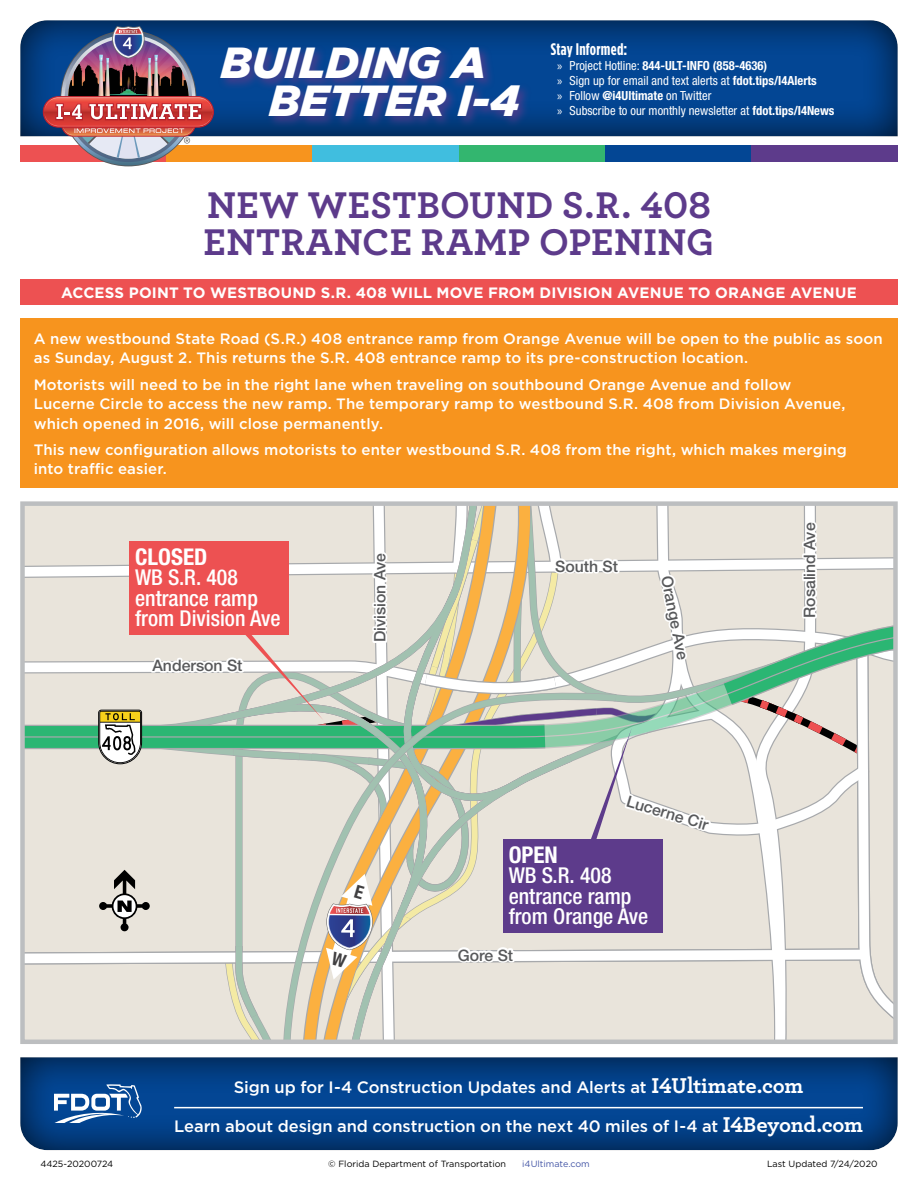
<style>
.page{position:relative;width:918px;height:1188px;background:#fff}
.page>*{position:absolute;margin:0;border:0;box-sizing:border-box;transform-origin:0 0}
.t1{font:italic 900 43.5px/37.5px "Gotham";color:#fff}
.Alert_Header{font:700 39px/37.5px "Archer";letter-spacing:.01em;color:#5d3b8b}
.t2{font:700 condensed 23.1px "Helvetica Neue";color:#fff}
.t3{font:500 condensed 21.9px/20.4px "Helvetica Neue";color:#fff}
.t4{font:700 16.8px "Gotham Condensed";letter-spacing:.015em;color:#fff}
.t5{font:500 16.5px "Gotham";letter-spacing:-.005em;color:#fff}
.t6{font:500 15.75px "Helvetica Neue";color:#58595b}
.body_content{font:500 15px/19.5px "Gotham";letter-spacing:.01em;color:#fff}
.Alert_Bar{font:700 15px "Gotham";letter-spacing:.01em;color:#fff}
.t7{font:condensed 12.6px/15px "Helvetica Neue LT Std";color:#fff}
.t8{font:9px "Gotham";color:#000}
.t9{font:9px "Gotham";color:#4456a6}
.s1{font-family:"Myriad Pro";font-stretch:normal}
.s2{font-weight:700}
.s3{font-family:"Archer";font-weight:700;font-size:22.5px}
</style>
<div class="page">
<div style="left:20px;top:20px;width:878px;height:118px;background:#000;opacity:.75"></div>
<div style="left:20px;top:145px;width:146px;height:17px;background:#ed5152"></div>
<div style="left:166px;top:145px;width:147px;height:17px;background:#f7941e"></div>
<div style="left:313px;top:145px;width:146px;height:17px;background:#40bedf"></div>
<div style="left:459px;top:145px;width:146px;height:17px;background:#33b66f"></div>
<div style="left:605px;top:145px;width:146px;height:17px;background:#034694"></div>
<div style="left:751px;top:145px;width:147px;height:17px;background:#5d3b8b"></div>
<img style="left:44px;top:24px;width:168px;height:142px">
<div style="left:218px;top:44px;width:314px;height:85px;background:#5d3b8b;opacity:.75"></div>
<div style="left:19px;top:1056px;width:880px;height:96px;background:#000;opacity:.75"></div>
<svg style="left:54px;top:1084px;width:88px;height:39px"></svg>
<hr style="left:174px;top:1107px;width:689px;height:1px;background:#fff">
<div style="left:20px;top:279px;width:878px;height:26px;background:#ed5152"></div>
<div style="left:20px;top:318px;width:878px;height:170px;background:#f7941e"></div>
<svg style="left:22px;top:504px;width:873px;height:538px;background:#d9d3ca"></svg>
<h1 class="t1" style="left:269px;top:44px;width:252px;text-indent:-48px">BUILDING A<br>BETTER I-4</h1>
<p class="t4" style="left:551px;top:39px;width:78px">Stay Informed:</p>
<p class="t7" style="left:557px;top:58px;width:279px"><span class="s1">»</span> Project Hotline: <span class="s2">844-ULT-INFO (858-4636)<br></span><span class="s1">»</span> Sign up for email and text alerts at <span class="s2">fdot.tips/I4Alerts<br></span><span class="s1">»</span> Follow <span class="s2">@i4Ultimate</span> on Twitter<br><span class="s1">»</span> Subscribe to our monthly newsletter at <span class="s2">fdot.tips/I4News</span></p>
<p class="Alert_Header" style="left:204px;top:183px;width:512px">NEW WESTBOUND S.R. 408<br>ENTRANCE RAMP OPENING</p>
<p class="Alert_Bar" style="left:61px;top:283px;width:797px">ACCESS POINT TO WESTBOUND S.R. 408 WILL MOVE FROM DIVISION AVENUE TO ORANGE AVENUE</p>
<p class="body_content" style="left:34px;top:329px;width:850px">A new westbound State Road (S.R.) 408 entrance ramp from Orange Avenue will be open to the public as soon as Sunday, August 2. This returns the S.R. 408 entrance ramp to its pre-construction location.</p>
<p class="body_content" style="left:34px;top:374px;width:813px">Motorists will need to be in the right lane when traveling on southbound Orange Avenue and follow<br>Lucerne Circle to access the new ramp. The temporary ramp to westbound S.R. 408 from Division Avenue, which opened in 2016, will close permanently.</p>
<p class="body_content" style="left:34px;top:440px;width:815px">This new configuration allows motorists to enter westbound S.R. 408 from the right, which makes merging into traffic easier.</p>
<p class="t2" style="left:135px;top:543px;width:74px">CLOSED</p>
<p class="t3" style="left:135px;top:567px;width:147px">WB S.R. 408 entrance ramp from Division Ave</p>
<p class="t6" style="left:152px;top:656px;width:92px">Anderson St</p>
<p class="t6" style="left:370px;top:642px;width:91px;rotate:-90deg">Division Ave</p>
<p class="t6" style="left:555px;top:557px;width:64px">South St</p>
<p class="t6" style="left:676px;top:574px;width:87px;rotate:79deg">Orange Ave</p>
<p class="t6" style="left:629px;top:792px;width:86px;rotate:16deg">Lucerne Cir</p>
<p class="t2" style="left:509px;top:841px;width:51px">OPEN</p>
<p class="t3" style="left:509px;top:865px;width:141px">WB S.R. 408 entrance ramp from Orange Ave</p>
<p class="t6" style="left:458px;top:946px;width:57px">Gore St</p>
<p class="t6" style="left:800px;top:618px;width:97px;rotate:-90deg">Rosalind Ave</p>
<p class="t5" style="left:234px;top:1077px;width:571px">Sign up for I-4 Construction Updates and Alerts at <span class="s3">I4Ultimate.com</span></p>
<p class="t5" style="left:174px;top:1115px;width:690px">Learn about design and construction on the next 40 miles of I-4 at <span class="s3">I4Beyond.com</span></p>
<p class="t8" style="left:40px;top:1158px;width:74px">4425-20200724</p>
<p class="t8" style="left:328px;top:1158px;width:179px">© Florida Department of Transportation</p>
<p class="t9" style="left:522px;top:1158px;width:69px">i4Ultimate.com</p>
<p class="t8" style="left:767px;top:1158px;width:112px">Last Updated 7/24/2020</p>
</div>
